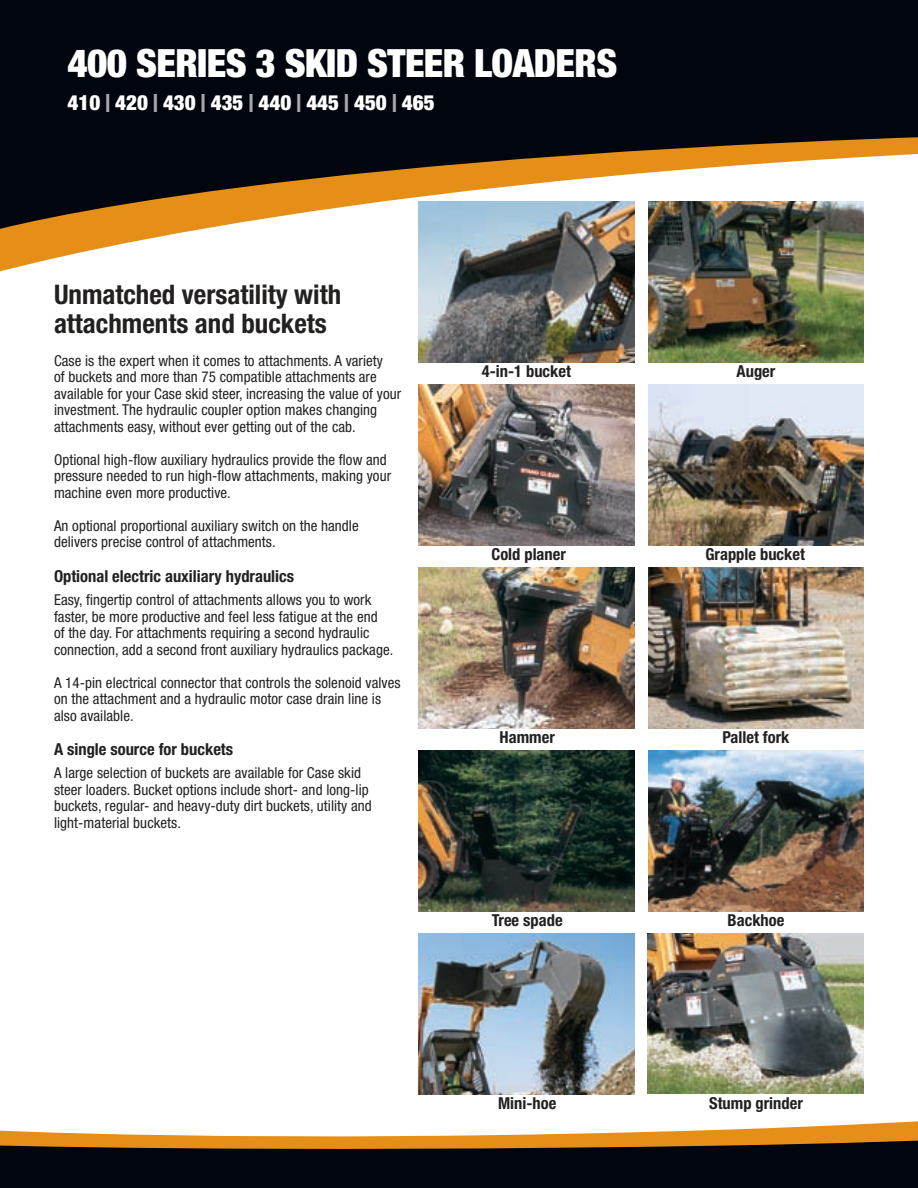
<style>
.page{position:relative;width:918px;height:1188px;background:#fff}
.page>*{position:absolute;margin:0;border:0;box-sizing:border-box;transform-origin:0 0}
.t1{font:900 condensed 39px "Helvetica Neue";letter-spacing:-.015em;color:#fff}
.t2{font:700 condensed 27px/28.5px "Helvetica Neue";color:#232020}
.t3{font:900 condensed 21px "Helvetica Neue";color:#fff}
.t4{font:700 condensed 16.5px "Helvetica Neue";color:#232020}
.t5{font:condensed 15px/16.5px "Helvetica Neue";letter-spacing:.005em;color:#232020}
.s1{font-size:25.2px;color:#a7a9ac}
</style>
<div class="page">
<svg style="left:0;top:236px;width:635px;height:42px"></svg>
<svg style="left:0;top:0;width:918px;height:236px;background:#373129"></svg>
<svg style="left:0;top:1031px;width:918px;height:157px"></svg>
<img style="left:648px;top:201px;width:216px;height:162px">
<img style="left:648px;top:567px;width:216px;height:162px">
<img style="left:418px;top:384px;width:216px;height:162px">
<img style="left:648px;top:384px;width:216px;height:162px">
<img style="left:648px;top:750px;width:216px;height:162px">
<img style="left:418px;top:933px;width:216px;height:162px">
<img style="left:418px;top:201px;width:216px;height:162px">
<img style="left:418px;top:567px;width:217px;height:162px">
<img style="left:418px;top:750px;width:216px;height:162px">
<img style="left:648px;top:933px;width:216px;height:160px">
<h1 class="t1" style="left:68px;top:49px;width:551px">400 SERIES 3 SKID STEER LOADERS</h1>
<h3 class="t3" style="left:68px;top:95px;width:369px">410 <span class="s1">I</span> 420 <span class="s1">I</span> 430 <span class="s1">I</span> 435 <span class="s1">I</span> 440 <span class="s1">I</span> 445 <span class="s1">I</span> 450 <span class="s1">I</span> 465</h3>
<h2 class="t2" style="left:54px;top:283px;width:289px">Unmatched versatility with attachments and buckets</h2>
<p class="t5" style="left:54px;top:354px;width:349px">Case is the expert when it comes to attachments. A variety<br>of buckets and more than 75 compatible attachments are available for your Case skid steer, increasing the value of your investment. The hydraulic coupler option makes changing attachments easy, without ever getting out of the cab.</p>
<p class="t5" style="left:54px;top:453px;width:339px">Optional high-flow auxiliary hydraulics provide the flow and pressure needed to run high-flow attachments, making your machine even more productive.</p>
<p class="t5" style="left:54px;top:519px;width:306px">An optional proportional auxiliary switch on the handle delivers precise control of attachments.</p>
<p class="t4" style="left:54px;top:570px;width:242px">Optional electric auxiliary hydraulics</p>
<p class="t5" style="left:54px;top:593px;width:341px">Easy, fingertip control of attachments allows you to work faster, be more productive and feel less fatigue at the end<br>of the day. For attachments requiring a second hydraulic connection, add a second front auxiliary hydraulics package.</p>
<p class="t5" style="left:54px;top:675px;width:348px">A 14-pin electrical connector that controls the solenoid valves on the attachment and a hydraulic motor case drain line is also available.</p>
<p class="t4" style="left:54px;top:743px;width:181px">A single source for buckets</p>
<p class="t5" style="left:54px;top:766px;width:319px">A large selection of buckets are available for Case skid steer loaders. Bucket options include short- and long-lip buckets, regular- and heavy-duty dirt buckets, utility and light-material buckets.</p>
<p class="t4" style="left:482px;top:366px;width:91px">4-in-1 bucket</p>
<p class="t4" style="left:492px;top:549px;width:76px">Cold planer</p>
<p class="t4" style="left:737px;top:366px;width:40px">Auger</p>
<p class="t4" style="left:705px;top:549px;width:101px">Grapple bucket</p>
<p class="t4" style="left:500px;top:732px;width:57px">Hammer</p>
<p class="t4" style="left:722px;top:732px;width:69px">Pallet fork</p>
<p class="t4" style="left:492px;top:915px;width:72px">Tree spade</p>
<p class="t4" style="left:498px;top:1098px;width:60px">Mini-hoe</p>
<p class="t4" style="left:728px;top:915px;width:58px">Backhoe</p>
<p class="t4" style="left:709px;top:1098px;width:95px">Stump grinder</p>
</div>
